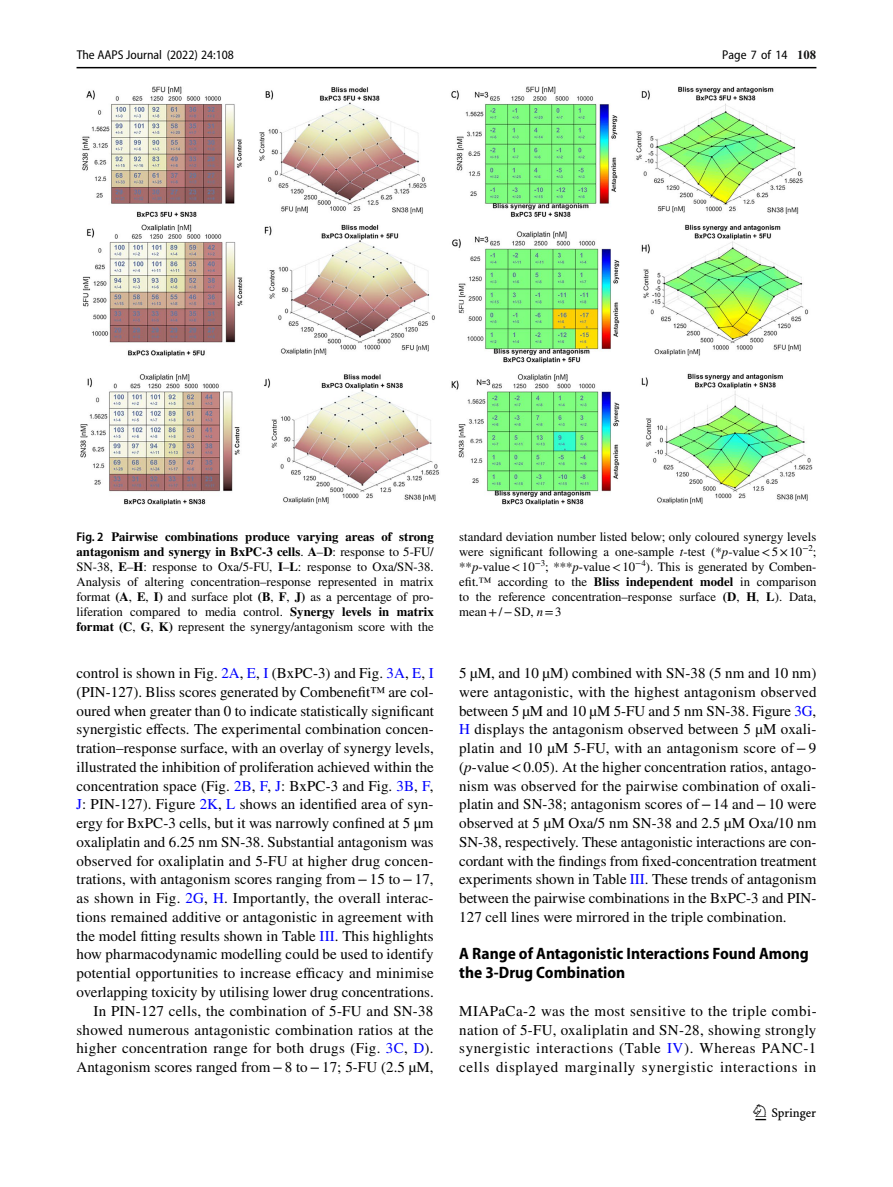
<style>
.page{position:relative;width:893px;height:1187px;background:#fff}
.page>*{position:absolute;margin:0;border:0;box-sizing:border-box;transform-origin:0 0}
.t1{font:22.5px "Springnew Regular 3";color:#000}
.t2{font:700 semi-condensed 16.5px/18.8px "Myriad Pro";color:#000}
.t3{font:15px/18.8px "STIX";letter-spacing:.005em;color:#000;text-align:justify}
.t4{font:12.75px/15px "STIX";color:#000;text-align:justify}
.t5{font:semi-condensed 12.75px "Myriad Pro";color:#000}
.t6{font:12.75px "Myriad Pro Semi Cn 3";letter-spacing:-.005em;color:#000}
.s1{font-family:"Myriad Pro Semi Cn 3";font-stretch:normal}
.s2{font-family:"Bqdqgq Adv T Tb 8864 ccf.B";color:#131413}
.s3{font-family:"Myriad Pro";font-weight:600;font-stretch:semi-condensed}
.s4{font-weight:700}
.s5{font-style:italic}
.s6{color:#00f}
</style>
<div class="page">
<hr style="left:77px;top:67px;width:739px;height:1px;background:#000">
<img style="left:81px;top:87px;width:731px;height:418px">
<p class="t5" style="left:77px;top:48px;width:159px">The AAPS Journal <span class="s1">(2022) 24:108</span></p>
<p class="t6" style="left:722px;top:48px;width:95px">Page 7 of 14 <span class="s2">108</span></p>
<p class="t4" style="left:77px;top:530px;width:359px"><span class="s3">Fig. 2</span> <span class="s4">Pairwise combinations produce varying areas of strong antagonism and synergy in BxPC-3 cells</span>. <span class="s4">A</span>–<span class="s4">D</span>: response to 5-FU/ SN-38, <span class="s4">E</span>–<span class="s4">H</span>: response to Oxa/5-FU, <span class="s4">I</span>–<span class="s4">L</span>: response to Oxa/SN-38.<br>Analysis of altering concentration–response represented in matrix format <span class="s4">(A</span>, <span class="s4">E</span>, <span class="s4">I)</span> and surface plot <span class="s4">(B</span>, <span class="s4">F</span>, <span class="s4">J)</span> as a percentage of pro&shy;liferation compared to media control. <span class="s4">Synergy levels in matrix format (C</span>, <span class="s4">G</span>, <span class="s4">K)</span> represent the synergy/antagonism score with the</p>
<p class="t4" style="left:459px;top:530px;width:359px">standard deviation number listed below; only coloured synergy levels were significant following a one-sample <span class="s5">t</span>-test (*<span class="s5">p</span>-value&lt;5× -10<sup>−2</sup>; **<span class="s5">p</span>-value&lt; -10<sup>−3</sup>; ***<span class="s5">p</span>-value&lt; -10<sup>−4</sup>). This is generated by Comben&shy;efit.™ according to the <span class="s4">Bliss independent model</span> in comparison to the reference concentration–response surface <span class="s4">(D</span>, <span class="s4">H</span>, <span class="s4">L</span>). Data, mean+/−SD, <span class="s5">n</span>=3</p>
<p class="t3" style="left:76px;top:664px;width:359px;text-align:right">control is shown in Fig. <span class="s6">2A</span>, <span class="s6">E</span>, <span class="s6">I</span> (BxPC-3) and Fig. <span class="s6">3A</span>, <span class="s6">E</span>, <span class="s6">I </span>(PIN-127). Bliss scores generated by Combenefit™ are col&shy;oured when greater than 0 to indicate statistically significant synergistic effects. The experimental combination concen&shy;tration–response surface, with an overlay of synergy levels, illustrated the inhibition of proliferation achieved within the concentration space (Fig. <span class="s6">2B</span>, <span class="s6">F</span>, <span class="s6">J</span>: BxPC-3 and Fig. <span class="s6">3B</span>, <span class="s6">F</span>, <span class="s6">J</span>: PIN-127). Figure <span class="s6">2K</span>, <span class="s6">L</span> shows an identified area of syn&shy;ergy for BxPC-3 cells, but it was narrowly confined at 5 μm oxaliplatin and 6.25 nm SN-38. Substantial antagonism was observed for oxaliplatin and 5-FU at higher drug concen&shy;trations, with antagonism scores ranging from−15 to−17, as shown in Fig. <span class="s6">2G</span>, <span class="s6">H</span>. Importantly, the overall interac&shy;tions remained additive or antagonistic in agreement with the model fitting results shown in Table <span class="s6">III</span>. This highlights how pharmacodynamic modelling could be used to identify potential opportunities to increase efficacy and minimise overlapping toxicity by utilising lower drug concentrations.<br>In PIN-127 cells, the combination of 5-FU and SN-38 showed numerous antagonistic combination ratios at the higher concentration range for both drugs (Fig. <span class="s6">3C</span>, <span class="s6">D</span>).<br>Antagonism scores ranged from−8 to−17; 5-FU (2.5 µM,</p>
<p class="t3" style="left:459px;top:664px;width:359px">5 µM, and 10 µM) combined with SN-38 (5 nm and 10 nm) were antagonistic, with the highest antagonism observed between 5 µM and 10 µM 5-FU and 5 nm SN-38. Figure <span class="s6">3G</span>, <span class="s6">H</span> displays the antagonism observed between 5 µM oxali&shy;platin and 10 µM 5-FU, with an antagonism score of−9 (<span class="s5">p</span>-value&lt;0.05). At the higher concentration ratios, antago&shy;nism was observed for the pairwise combination of oxali&shy;platin and SN-38; antagonism scores of−14 and−10 were observed at 5 µM Oxa/5 nm SN-38 and 2.5 µM Oxa/10 nm SN-38, respectively. These antagonistic interactions are con&shy;cordant with the findings from fixed-concentration treatment experiments shown in Table <span class="s6">III</span>. These trends of antagonism between the pairwise combinations in the BxPC-3 and PIN-127 cell lines were mirrored in the triple combination.</p>
<p class="t2" style="left:459px;top:944px;width:351px">A Range of Antagonistic Interactions Found Among the 3‑Drug Combination</p>
<p class="t3" style="left:459px;top:1002px;width:359px">MIAPaCa-2 was the most sensitive to the triple combi&shy;nation of 5-FU, oxaliplatin and SN-28, showing strongly synergistic interactions (Table <span class="s6">IV</span>). Whereas PANC-1 cells displayed marginally synergistic interactions in</p>
<h1 class="t1" style="left:755px;top:1104px;width:62px">1 3</h1>
</div>
